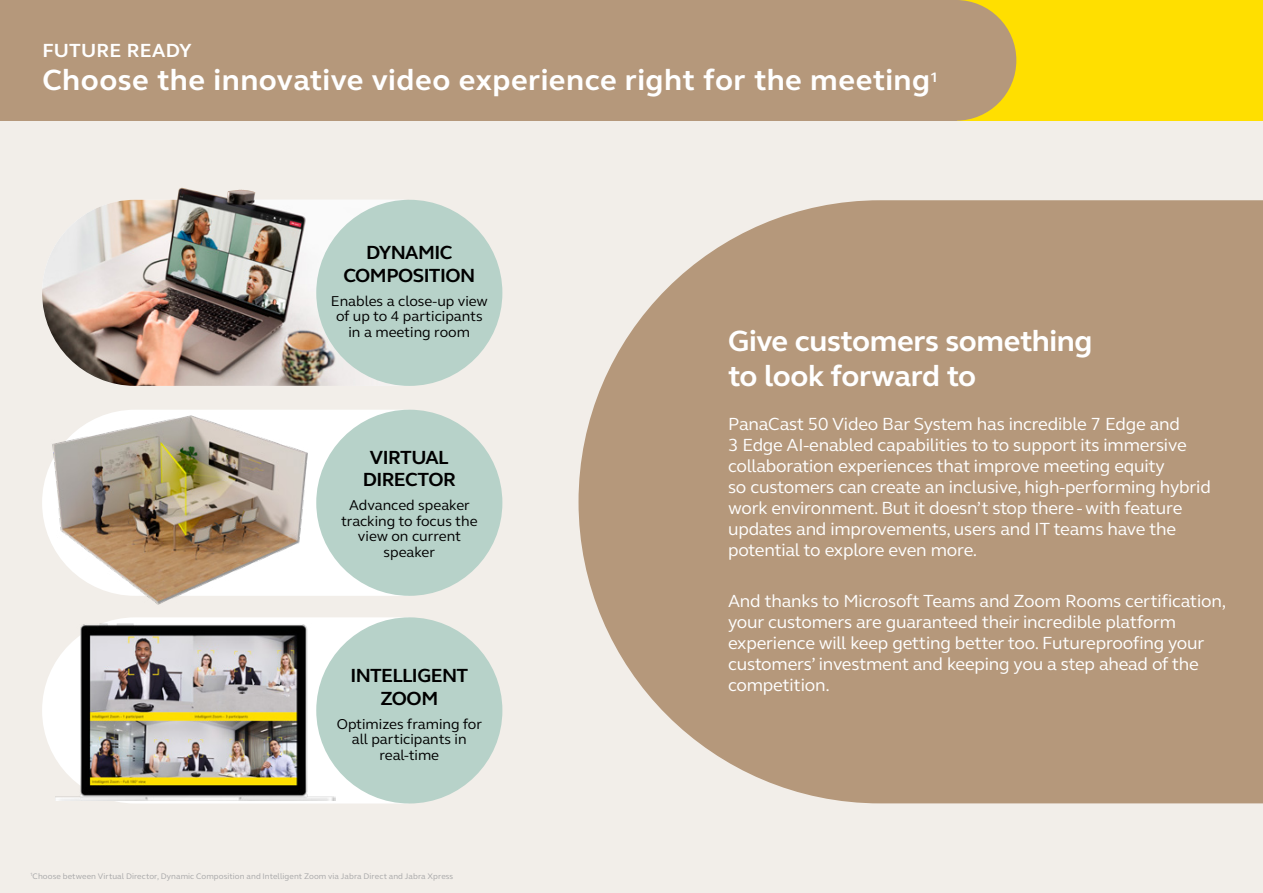
<style>
.page{position:relative;width:1263px;height:893px;background:#f2eee9}
.page>*{position:absolute;margin:0;border:0;box-sizing:border-box;transform-origin:0 0}
.t1{font:700 30px "GN Elliot";letter-spacing:.005em;color:#fff}
.t2{font:700 30px/34.5px "GN Elliot";letter-spacing:-.015em;color:#fff}
.t3{font:700 19.5px/22.5px "GN Elliot";letter-spacing:-.025em;color:#000;text-align:center}
.t4{font:700 19.5px "GN Elliot";letter-spacing:.01em;color:#fff}
.t5{font:18px/21px "GN Elliot";letter-spacing:-.01em;color:#fff}
.t6{font:14.7px/15.5px "GN Elliot";color:#000;text-align:center}
.t7{font:8.25px "GN Elliot";letter-spacing:.01em;color:#a7a7a8}
</style>
<div class="page">
<svg style="left:578px;top:200px;width:685px;height:603px;background:#baa085"></svg>
<div style="left:892px;top:0;width:371px;height:121px;background:#ffdf00"></div>
<div style="left:896px;top:0;width:120px;height:121px;background:#b5987b;border-radius:50%"></div>
<div style="left:0;top:0;width:957px;height:121px;background:#b5987b"></div>
<img style="left:42px;top:200px;width:357px;height:186px">
<div style="left:316px;top:200px;width:186px;height:186px;background:#b7d2c9;border-radius:50%"></div>
<svg style="left:42px;top:617px;width:357px;height:186px;fill:#fff"></svg>
<div style="left:316px;top:617px;width:186px;height:186px;background:#b7d2c9;border-radius:50%"></div>
<img style="left:55px;top:623px;width:280px;height:178px">
<svg style="left:42px;top:410px;width:357px;height:186px;fill:#fff"></svg>
<div style="left:316px;top:410px;width:186px;height:186px;background:#b7d2c9;border-radius:50%"></div>
<img style="left:51px;top:411px;width:272px;height:194px">
<img style="left:165px;top:188px;width:140px;height:135px">
<p class="t4" style="left:43px;top:37px;width:150px">FUTURE READY</p>
<h1 class="t1" style="left:43px;top:60px;width:897px">Choose the innovative video experience right for the meeting<sup>1</sup></h1>
<p class="t3" style="left:343px;top:241px;width:133px">DYNAMIC<br>COMPOSITION</p>
<p class="t6" style="left:331px;top:293px;width:158px">Enables a close-up view of up to 4 participants in a meeting room</p>
<p class="t3" style="left:363px;top:445px;width:95px">VIRTUAL<br>DIRECTOR</p>
<p class="t6" style="left:341px;top:497px;width:138px">Advanced speaker tracking to focus the view on current speaker</p>
<p class="t3" style="left:350px;top:664px;width:119px">INTELLIGENT<br>ZOOM</p>
<p class="t6" style="left:337px;top:716px;width:147px">Optimizes framing for all participants in real-time</p>
<p class="t7" style="left:30px;top:871px;width:425px"><sup>1</sup>Choose between Virtual Director, Dynamic Composition and Intelligent Zoom via Jabra Direct and Jabra Xpress</p>
<h1 class="t2" style="left:728px;top:323px;width:366px">Give customers something to look forward to</h1>
<p class="t5" style="left:728px;top:413px;width:484px">PanaCast 50 Video Bar System has incredible 7 Edge and<br>3 Edge AI-enabled capabilities to to support its immersive collaboration experiences that improve meeting equity<br>so customers can create an inclusive, high-performing hybrid work environment. But it doesn’t stop there - with feature updates and improvements, users and IT teams have the potential to explore even more.</p>
<p class="t5" style="left:728px;top:590px;width:500px">And thanks to Microsoft Teams and Zoom Rooms certification, your customers are guaranteed their incredible platform experience will keep getting better too. Futureproofing your customers’ investment and keeping you a step ahead of the competition.</p>
</div>
